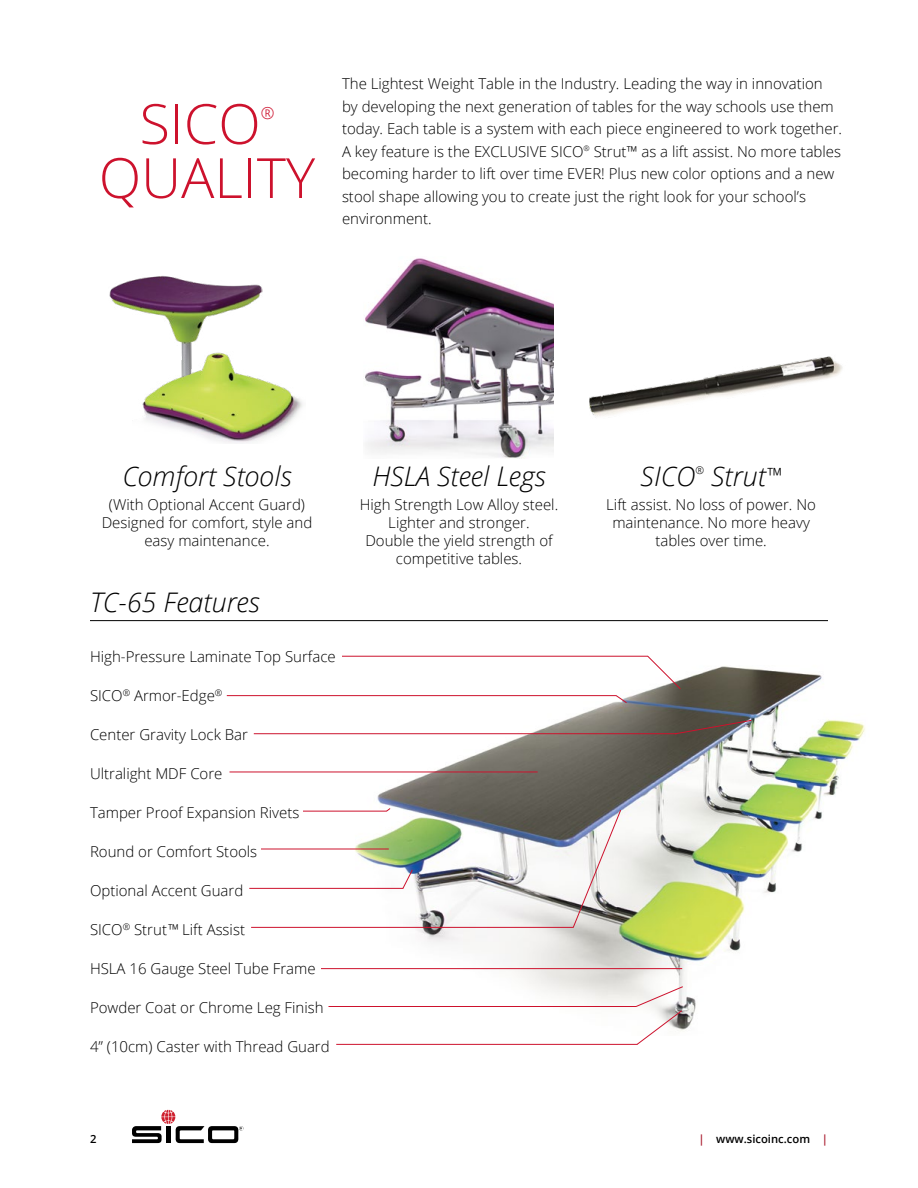
<style>
.page{position:relative;width:918px;height:1188px;background:#fff}
.page>*{position:absolute;margin:0;border:0;box-sizing:border-box;transform-origin:0 0}
.t1{font:300 55.5px "Open Sans";color:#cd122d}
.t2{font:italic 300 27px "Open Sans";color:#000}
.t3{font:300 16.5px "Open Sans";color:#cd122d}
.t4{font:300 15px/18px "Open Sans";color:#000;text-align:center}
.t5{font:600 11.25px "Open Sans";color:#000}
.t6{font:300 10.5px "Open Sans";color:#000}
.s1{font-size:21px}
.s2{font-style:italic}
.s3{color:#a91a2d}
</style>
<div class="page">
<svg style="left:132px;top:1110px;width:111px;height:33px"></svg>
<img style="left:342px;top:666px;width:523px;height:364px">
<hr style="left:90px;top:620px;width:738px;height:1px;background:#000">
<hr style="left:342px;top:656px;width:306px;height:1px;background:#cd122d">
<hr style="left:227px;top:695px;width:389px;height:1px;background:#cd122d">
<hr style="left:254px;top:733px;width:423px;height:1px;background:#cd122d">
<hr style="left:230px;top:772px;width:308px;height:1px;background:#cd122d">
<hr style="left:303px;top:811px;width:84px;height:1px;background:#cd122d">
<hr style="left:261px;top:849px;width:128px;height:1px;background:#cd122d">
<svg style="left:674px;top:720px;width:78px;height:15px"></svg>
<svg style="left:572px;top:809px;width:50px;height:119px"></svg>
<svg style="left:635px;top:986px;width:49px;height:59px"></svg>
<svg style="left:402px;top:869px;width:11px;height:21px"></svg>
<svg style="left:647px;top:655px;width:34px;height:35px"></svg>
<svg style="left:615px;top:695px;width:13px;height:9px"></svg>
<svg style="left:385px;top:807px;width:6px;height:5px"></svg>
<hr style="left:249px;top:888px;width:154px;height:1px;background:#cd122d">
<hr style="left:251px;top:927px;width:323px;height:1px;background:#cd122d">
<hr style="left:321px;top:968px;width:361px;height:1px;background:#cd122d">
<hr style="left:328px;top:1006px;width:308px;height:1px;background:#cd122d">
<hr style="left:336px;top:1044px;width:302px;height:1px;background:#cd122d">
<img style="left:365px;top:258px;width:189px;height:201px">
<img style="left:109px;top:275px;width:153px;height:76px">
<img style="left:142px;top:351px;width:161px;height:92px">
<img style="left:589px;top:356px;width:254px;height:60px">
<h1 class="t1" style="left:140px;top:86px;width:123px">SICO</h1>
<p class="t3" style="left:261px;top:101px;width:15px">®</p>
<h1 class="t1" style="left:99px;top:140px;width:218px">QUALITY</h1>
<p class="t4" style="left:342px;top:72px;width:502px;line-height:22.5px;text-align:left">The Lightest Weight Table in the Industry. Leading the way in innovation by developing the next generation of tables for the way schools use them today. Each table is a system with each piece engineered to work together.<br>A key feature is the EXCLUSIVE SICO<sup>®</sup> Strut™ as a lift assist. No more tables becoming harder to lift over time EVER! Plus new color options and a new stool shape allowing you to create just the right look for your school’s environment.</p>
<h2 class="t2" style="left:122px;top:458px;width:171px">Comfort Stools</h2>
<p class="t4" style="left:102px;top:495px;width:212px">(With Optional Accent Guard)<br>Designed for comfort, style and easy maintenance.</p>
<h2 class="t2" style="left:90px;top:584px;width:171px">TC-65 Features</h2>
<h2 class="t2" style="left:372px;top:458px;width:175px">HSLA Steel Legs</h2>
<p class="t4" style="left:360px;top:495px;width:200px">High Strength Low Alloy steel.<br>Lighter and stronger.<br>Double the yield strength of competitive tables.</p>
<h2 class="t2" style="left:641px;top:458px;width:56px">SICO</h2>
<p class="t6" style="left:695px;top:463px;width:10px">®</p>
<h2 class="t2" style="left:711px;top:458px;width:72px">Strut<span class="s1">™</span></h2>
<p class="t4" style="left:606px;top:495px;width:211px">Lift assist. No loss of power. No maintenance. No more heavy tables over time.</p>
<p class="t4" style="left:90px;top:647px;width:247px">High-Pressure Laminate Top Surface</p>
<p class="t4" style="left:90px;top:686px;width:134px">SICO<sup>®</sup> Armor-Edge<sup>®</sup></p>
<p class="t4" style="left:90px;top:725px;width:160px">Center Gravity Lock Bar</p>
<p class="t4" style="left:90px;top:764px;width:134px">Ultralight MDF Core</p>
<p class="t4" style="left:90px;top:803px;width:211px">Tamper Proof Expansion Rivets</p>
<p class="t4" style="left:90px;top:842px;width:169px">Round or Comfort Stools</p>
<p class="t4" style="left:90px;top:881px;width:155px">Optional Accent Guard</p>
<p class="t4" style="left:90px;top:920px;width:157px">SICO<sup>®</sup> Strut<span class="s2">™</span> Lift Assist</p>
<p class="t4" style="left:90px;top:959px;width:227px">HSLA 16 Gauge Steel Tube Frame</p>
<p class="t4" style="left:90px;top:998px;width:235px">Powder Coat or Chrome Leg Finish</p>
<p class="t4" style="left:90px;top:1037px;width:241px">4” (10cm) Caster with Thread Guard</p>
<p class="t5" style="left:90px;top:1131px;width:8px">2</p>
<p class="t5" style="left:698px;top:1131px;width:131px"><span class="s3">|</span> www.sicoinc.com <span class="s3">|</span></p>
</div>
